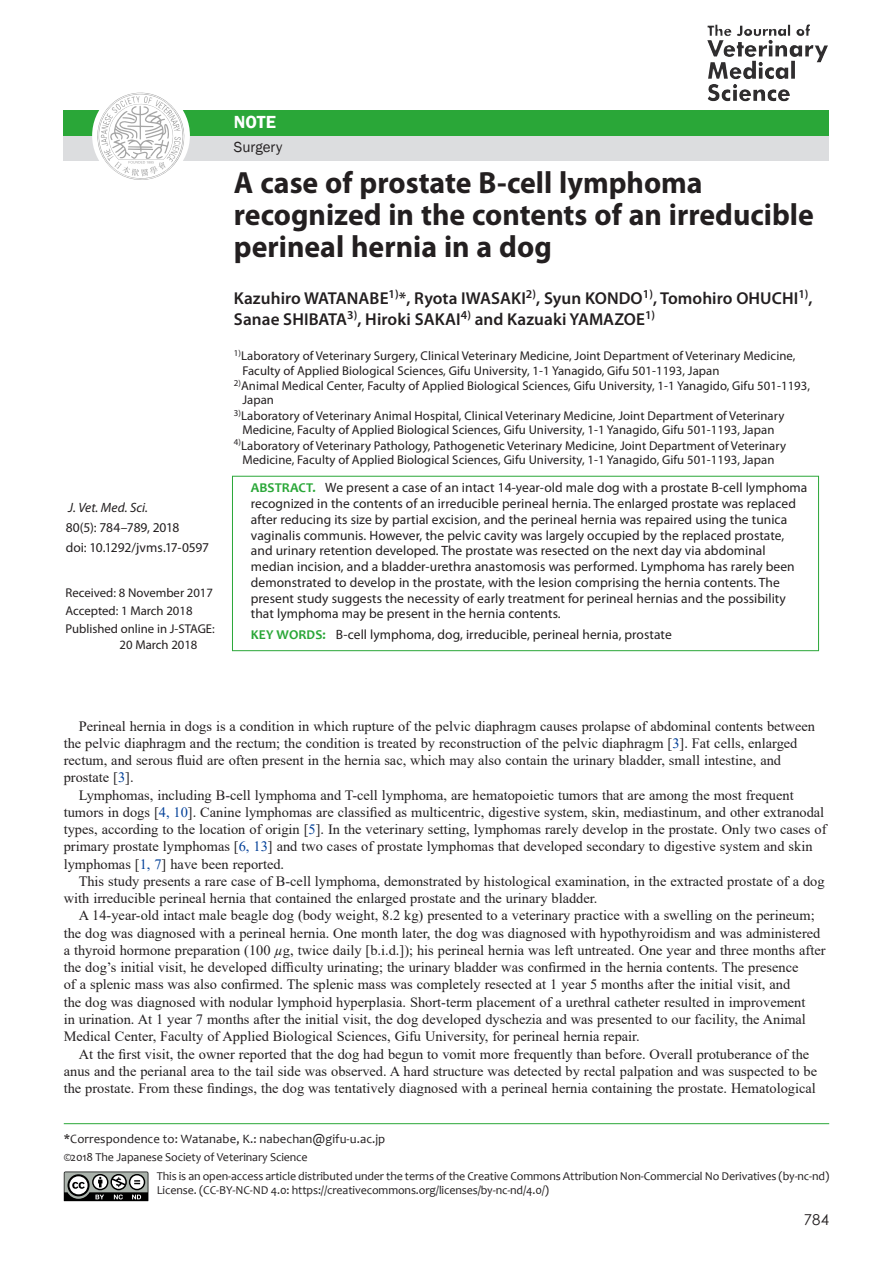
<style>
.page{position:relative;width:893px;height:1263px;background:#fff}
.page>*{position:absolute;margin:0;border:0;box-sizing:border-box;transform-origin:0 0}
.t1{font:700 30.75px/32.2px "Myriad Pro";color:#231f20}
.t2{font:600 18px "Franklin Gothic";color:#fff}
.t3{font:600 17.25px/21px "Myriad Pro";letter-spacing:.005em;color:#231f20}
.t4{font:15px "Franklin Gothic";color:#231f20}
.t5{font:15px "Century Gothic";color:#231f20}
.t6{font:14.25px/17.2px "Times New Roman";color:#231f20}
.t7{font:13.5px/15.8px "Myriad Pro";letter-spacing:.005em;color:#231f20}
.t8{font:italic 13.5px "Myriad Pro";color:#231f20}
.t9{font:12.75px/14.2px "Myriad Pro";letter-spacing:.005em;color:#231f20}
.t10{font:12.75px "Candara";letter-spacing:.005em;color:#231f20}
.t11{font:12px/20px "Candara";letter-spacing:-.01em;color:#231f20}
.s1{font-family:"Candara";font-weight:700;color:#2aa738}
.s2{color:#003f98}
.s3{font-style:italic}
</style>
<div class="page">
<hr style="left:64px;top:1123px;width:765px;height:1px;background:#2aa738">
<div style="left:64px;top:136px;width:765px;height:25px;background:#dcdddf"></div>
<div style="left:64px;top:111px;width:765px;height:25px;background:#2aa738"></div>
<div style="left:92px;top:87px;width:98px;height:97px;background:#fff;border-radius:50%"></div>
<svg style="left:94px;top:92px;width:93px;height:88px"></svg>
<img style="left:707px;top:24px;width:106px;height:33px">
<div style="left:232px;top:476px;width:587px;height:175px;border:1px solid #2aa738"></div>
<svg style="left:64px;top:1171px;width:84px;height:30px"></svg>
<p class="t8" style="left:68px;top:499px;width:81px">J. Vet. Med. Sci.</p>
<p class="t7" style="left:66px;top:517px;width:145px;line-height:20px">80(5): 784–789, 2018<br>doi: 10.1292/jvms.17-0597</p>
<p class="t9" style="left:66px;top:584px;width:151px;line-height:17.9px">Received: 8 November 2017<br>Accepted: 1 March 2018<br>Published online in J-STAGE:</p>
<p class="t9" style="left:120px;top:637px;width:79px">20 March 2018</p>
<p class="t2" style="left:234px;top:111px;width:44px">NOTE</p>
<p class="t4" style="left:234px;top:138px;width:50px">Surgery</p>
<h1 class="t1" style="left:234px;top:165px;width:581px">A case of prostate B-cell lymphoma recognized in the contents of an irreducible perineal hernia in a dog</h1>
<p class="t3" style="left:234px;top:287px;width:580px">Kazuhiro WATANABE<sup>1)</sup>*, Ryota IWASAKI<sup>2)</sup>, Syun KONDO<sup>1)</sup>, Tomohiro OHUCHI<sup>1)</sup>,<br>Sanae SHIBATA<sup>3)</sup>, Hiroki SAKAI<sup>4)</sup> and Kazuaki YAMAZOE<sup>1)</sup></p>
<p class="t9" style="left:242px;top:349px;width:555px;text-indent:-9px"><sup>1)</sup>Laboratory of Veterinary Surgery, Clinical Veterinary Medicine, Joint Department of Veterinary Medicine,<br>Faculty of Applied Biological Sciences, Gifu University, 1-1 Yanagido, Gifu 501-1193, Japan</p>
<p class="t9" style="left:242px;top:378px;width:569px;text-indent:-9px"><sup>2)</sup>Animal Medical Center, Faculty of Applied Biological Sciences, Gifu University, 1-1 Yanagido, Gifu 501-1193,<br>Japan</p>
<p class="t9" style="left:234px;top:408px;width:552px;text-align:center"><sup>3)</sup>Laboratory of Veterinary Animal Hospital, Clinical Veterinary Medicine, Joint Department of Veterinary<br>Medicine, Faculty of Applied Biological Sciences, Gifu University, 1-1 Yanagido, Gifu 501-1193, Japan</p>
<p class="t9" style="left:234px;top:438px;width:554px;text-align:center"><sup>4)</sup>Laboratory of Veterinary Pathology, Pathogenetic Veterinary Medicine, Joint Department of Veterinary<br>Medicine, Faculty of Applied Biological Sciences, Gifu University, 1-1 Yanagido, Gifu 501-1193, Japan</p>
<p class="t7" style="left:251px;top:480px;width:558px"><span class="s1">ABSTRACT.</span> We present a case of an intact 14-year-old male dog with a prostate B-cell lymphoma recognized in the contents of an irreducible perineal hernia. The enlarged prostate was replaced after reducing its size by partial excision, and the perineal hernia was repaired using the tunica vaginalis communis. However, the pelvic cavity was largely occupied by the replaced prostate, and urinary retention developed. The prostate was resected on the next day via abdominal median incision, and a bladder-urethra anastomosis was performed. Lymphoma has rarely been demonstrated to develop in the prostate, with the lesion comprising the hernia contents. The present study suggests the necessity of early treatment for perineal hernias and the possibility that lymphoma may be present in the hernia contents.</p>
<p class="t7" style="left:251px;top:627px;width:422px"><span class="s1">KEY WORDS:</span> B-cell lymphoma, dog, irreducible, perineal hernia, prostate</p>
<p class="t6" style="left:64px;top:717px;width:753px;text-indent:15px">Perineal hernia in dogs is a condition in which rupture of the pelvic diaphragm causes prolapse of abdominal contents between the pelvic diaphragm and the rectum; the condition is treated by reconstruction of the pelvic diaphragm [<span class="s2">3</span>]. Fat cells, enlarged rectum, and serous fluid are often present in the hernia sac, which may also contain the urinary bladder, small intestine, and prostate [<span class="s2">3</span>].</p>
<p class="t6" style="left:64px;top:786px;width:764px;text-indent:15px">Lymphomas, including B-cell lymphoma and T-cell lymphoma, are hematopoietic tumors that are among the most frequent tumors in dogs [<span class="s2">4, 10</span>]. Canine lymphomas are classified as multicentric, digestive system, skin, mediastinum, and other extranodal types, according to the location of origin [<span class="s2">5</span>]. In the veterinary setting, lymphomas rarely develop in the prostate. Only two cases of primary prostate lymphomas [<span class="s2">6, 13</span>] and two cases of prostate lymphomas that developed secondary to digestive system and skin lymphomas [<span class="s2">1, 7</span>] have been reported.</p>
<p class="t6" style="left:64px;top:872px;width:762px;text-indent:15px">This study presents a rare case of B-cell lymphoma, demonstrated by histological examination, in the extracted prostate of a dog with irreducible perineal hernia that contained the enlarged prostate and the urinary bladder.</p>
<p class="t6" style="left:64px;top:906px;width:763px;text-indent:15px">A 14-year-old intact male beagle dog (body weight, 8.2 kg) presented to a veterinary practice with a swelling on the perineum; the dog was diagnosed with a perineal hernia. One month later, the dog was diagnosed with hypothyroidism and was administered a thyroid hormone preparation (100 <span class="s3">µ</span>g, twice daily [b.i.d.]); his perineal hernia was left untreated. One year and three months after the dog’s initial visit, he developed difficulty urinating; the urinary bladder was confirmed in the hernia contents. The presence<br>of a splenic mass was also confirmed. The splenic mass was completely resected at 1 year 5 months after the initial visit, and<br>the dog was diagnosed with nodular lymphoid hyperplasia. Short-term placement of a urethral catheter resulted in improvement<br>in urination. At 1 year 7 months after the initial visit, the dog developed dyschezia and was presented to our facility, the Animal Medical Center, Faculty of Applied Biological Sciences, Gifu University, for perineal hernia repair.</p>
<p class="t6" style="left:64px;top:1045px;width:755px;text-align:center">At the first visit, the owner reported that the dog had begun to vomit more frequently than before. Overall protuberance of the anus and the perianal area to the tail side was observed. A hard structure was detected by rectal palpation and was suspected to be the prostate. From these findings, the dog was tentatively diagnosed with a perineal hernia containing the prostate. Hematological</p>
<p class="t10" style="left:64px;top:1130px;width:323px">*Correspondence to: Watanabe, K.: nabechan@gifu-u.ac.jp</p>
<p class="t11" style="left:157px;top:1146px;width:674px;text-indent:-93px">©2018 The Japanese Society of Veterinary Science<br>This is an open-access article distributed under the terms of the Creative Commons Attribution Non-Commercial No Derivatives (by-nc-nd)</p>
<p class="t11" style="left:157px;top:1180px;width:394px">License. (CC-BY-NC-ND 4.0: https://creativecommons.org/licenses/by-nc-nd/4.0/)</p>
<p class="t5" style="left:804px;top:1209px;width:27px">784</p>
</div>
